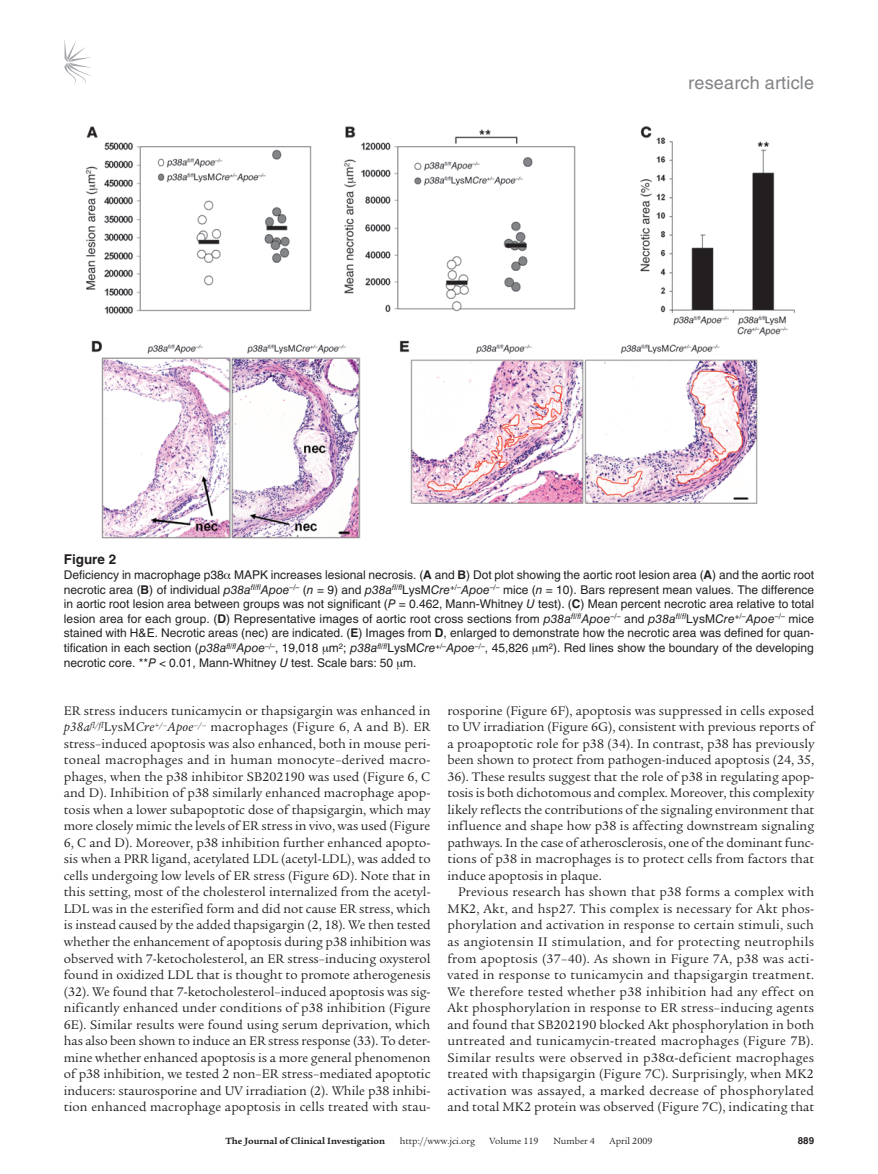
<style>
.page{position:relative;width:878px;height:1174px;background:#fff}
.page>*{position:absolute;margin:0;border:0;box-sizing:border-box;transform-origin:0 0}
.t1{font:18px "Helvetica LT Std";letter-spacing:.01em;color:#808285}
.t2{font:13.5px/16.5px "Legacy Serif Std";letter-spacing:.01em;color:#231f20;text-align:justify}
.t3{font:700 13.5px "Helvetica LT Std";color:#231f20}
.t4{font:12px/14.7px "Helvetica LT Std";color:#231f20;text-align:justify}
.t5{font:9.75px "Legacy Serif Std";color:#231f20}
.t6{font:700 9.75px "Legacy Serif Std";color:#231f20}
.t7{font:700 9.75px "Helvetica LT Std";color:#231f20}
.s1{font-weight:700}
.s2{font-style:italic}
</style>
<div class="page">
<svg style="left:64px;top:39px;width:27px;height:45px"></svg>
<img style="left:85px;top:126px;width:710px;height:413px">
<h1 class="t1" style="left:688px;top:72px;width:127px">research article</h1>
<p class="t3" style="left:64px;top:551px;width:54px">Figure 2</p>
<p class="t4" style="left:64px;top:567px;width:752px">Deficiency in macrophage p38 MAPK increases lesional necrosis. (<span class="s1">A</span> and <span class="s1">B</span>) Dot plot showing the aortic root lesion area (<span class="s1">A</span>) and the aortic root necrotic area (<span class="s1">B</span>) of individual <span class="s2">p38a</span><sup>fl/fl</sup><span class="s2">Apoe</span><sup>–/–</sup> (<span class="s2">n</span> = 9) and <span class="s2">p38a</span><sup>fl/fl</sup>LysM<span class="s2">Cre</span><sup>+/–</sup><span class="s2">Apoe</span><sup>–/–</sup> mice (<span class="s2">n</span> = 10). Bars represent mean values. The difference in aortic root lesion area between groups was not significant (<span class="s2">P</span> = 0.462, Mann-Whitney <span class="s2">U</span> test). (<span class="s1">C</span>) Mean percent necrotic area relative to total lesion area for each group. (<span class="s1">D</span>) Representative images of aortic root cross sections from <span class="s2">p38a</span><sup>fl/fl</sup><span class="s2">Apoe</span><sup>–/–</sup> and <span class="s2">p38a</span><sup>fl/fl</sup>LysM<span class="s2">Cre</span><sup>+/–</sup><span class="s2">Apoe</span><sup>–/–</sup> mice stained with H&amp;E. Necrotic areas (nec) are indicated. (<span class="s1">E</span>) Images from <span class="s1">D</span>, enlarged to demonstrate how the necrotic area was defined for quan&shy;tification in each section (<span class="s2">p38a</span><sup>fl/fl</sup><span class="s2">Apoe</span><sup>–/–</sup>, 19,018 m<sup>2</sup>; <span class="s2">p38a</span><sup>fl/fl</sup>LysM<span class="s2">Cre</span><sup>+/–</sup><span class="s2">Apoe</span><sup>–/–</sup>, 45,826 m<sup>2</sup>). Red lines show the boundary of the developing necrotic core. **<span class="s2">P</span> &lt; 0.01, Mann-Whitney <span class="s2">U</span> test. Scale bars: 50 m.</p>
<p class="t2" style="left:64px;top:702px;width:368px">ER stress inducers tunicamycin or thapsigargin was enhanced in <span class="s2">p38a</span><sup>fl/fl</sup>LysM<span class="s2">Cre</span><sup>+/–</sup><span class="s2">Apoe</span><sup>–/–</sup> macrophages (Figure 6, A and B). ER stress–induced apoptosis was also enhanced, both in mouse peri&shy;toneal macrophages and in human monocyte–derived macro&shy;phages, when the p38 inhibitor SB202190 was used (Figure 6, C and D). Inhibition of p38 similarly enhanced macrophage apop&shy;tosis when a lower subapoptotic dose of thapsigargin, which may more closely mimic the levels of ER stress in vivo, was used (Figure 6, C and D). Moreover, p38 inhibition further enhanced apopto&shy;sis when a PRR ligand, acetylated LDL (acetyl-LDL), was added to cells undergoing low levels of ER stress (Figure 6D). Note that in this setting, most of the cholesterol internalized from the acetyl-LDL was in the esterified form and did not cause ER stress, which is instead caused by the added thapsigargin (2, 18). We then tested whether the enhancement of apoptosis during p38 inhibition was observed with 7-ketocholesterol, an ER stress–inducing oxysterol found in oxidized LDL that is thought to promote atherogenesis (32). We found that 7-ketocholesterol–induced apoptosis was sig&shy;nificantly enhanced under conditions of p38 inhibition (Figure 6E). Similar results were found using serum deprivation, which has also been shown to induce an ER stress response (33). To deter&shy;mine whether enhanced apoptosis is a more general phenomenon of p38 inhibition, we tested 2 non–ER stress–mediated apoptotic inducers: staurosporine and UV irradiation (2). While p38 inhibi&shy;tion enhanced macrophage apoptosis in cells treated with stau-</p>
<p class="t2" style="left:447px;top:702px;width:368px">rosporine (Figure 6F), apoptosis was suppressed in cells exposed to UV irradiation (Figure 6G), consistent with previous reports of a proapoptotic role for p38 (34). In contrast, p38 has previously been shown to protect from pathogen-induced apoptosis (24, 35, 36). These results suggest that the role of p38 in regulating apop&shy;tosis is both dichotomous and complex. Moreover, this complexity likely reflects the contributions of the signaling environment that influence and shape how p38 is affecting downstream signaling pathways. In the case of atherosclerosis, one of the dominant func&shy;tions of p38 in macrophages is to protect cells from factors that induce apoptosis in plaque.</p>
<p class="t2" style="left:447px;top:884px;width:368px;text-indent:11px">Previous research has shown that p38 forms a complex with MK2, Akt, and hsp27. This complex is necessary for Akt phos&shy;phorylation and activation in response to certain stimuli, such as angiotensin II stimulation, and for protecting neutrophils from apoptosis (37–40). As shown in Figure 7A, p38 was acti&shy;vated in response to tunicamycin and thapsigargin treatment.<br>We therefore tested whether p38 inhibition had any effect on Akt phosphorylation in response to ER stress–inducing agents and found that SB202190 blocked Akt phosphorylation in both untreated and tunicamycin-treated macrophages (Figure 7B).<br>Similar results were observed in p38 -deficient macrophages treated with thapsigargin (Figure 7C). Surprisingly, when MK2 activation was assayed, a marked decrease of phosphorylated and total MK2 protein was observed (Figure 7C), indicating that</p>
<p class="t6" style="left:225px;top:1135px;width:161px">The Journal of Clinical Investigation</p>
<p class="t5" style="left:400px;top:1135px;width:77px">http://www.jci.org</p>
<p class="t5" style="left:489px;top:1135px;width:50px">Volume 119</p>
<p class="t5" style="left:553px;top:1135px;width:43px">Number 4</p>
<p class="t5" style="left:609px;top:1135px;width:44px">April 2009</p>
<p class="t7" style="left:797px;top:1134px;width:18px">889</p>
</div>
